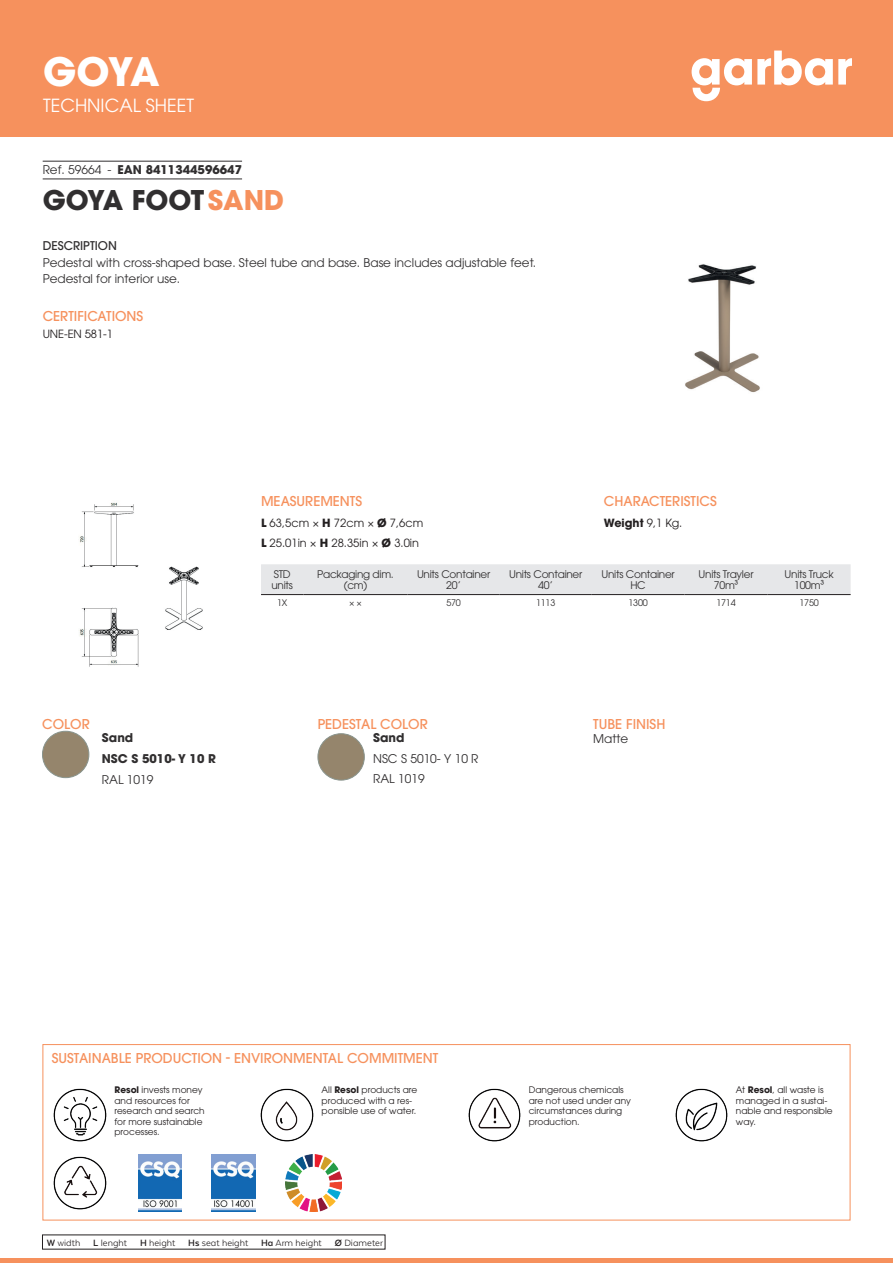
<style>
.page{position:relative;width:893px;height:1263px;background:#fff}
.page>*{position:absolute;margin:0;border:0;box-sizing:border-box;transform-origin:0 0}
.t1{font:700 39px "ITC Avant Garde Pro";color:#fff}
.t2{font:700 27px "ITC Avant Garde Pro";color:#312f30}
.t3{font:18px "ITC Avant Garde Pro";color:#fff}
.t4{font:500 13.5px "ITC Avant Garde Pro";color:#f6915d}
.t5{font:12px/16.5px "ITC Avant Garde Pro";color:#312f30}
.t6{font:700 12px/20.7px "ITC Avant Garde Pro";color:#312f30}
.t7{font:500 12px "ITC Avant Garde Pro";color:#312f30}
.t8{font:11.25px/20.4px "ITC Avant Garde Pro";color:#231f20}
.t9{font:700 11.25px "ITC Avant Garde Pro";color:#231f20}
.t10{font:10.5px/10.5px "ITC Avant Garde Pro";letter-spacing:-.025em;color:#312f30;text-align:center}
.t11{font:10.5px "Texta Alt";color:#231f20}
.t12{font:9px/10.5px "ITC Avant Garde Pro";color:#231f20}
.t13{font:9px "ITC Avant Garde Pro";letter-spacing:-.02em;color:#312f30}
.s1{font-weight:400}
.s2{color:#f6915d}
.s3{font-weight:700}
</style>
<div class="page">
<div style="left:0;top:0;width:893px;height:137px;background:#f6915d"></div>
<svg style="left:692px;top:51px;width:160px;height:50px"></svg>
<hr style="left:0;top:1259px;width:893px;height:4px;background:#f6915d">
<hr style="left:43px;top:161px;width:199px;height:1px;background:#312f30">
<hr style="left:43px;top:179px;width:199px;height:1px;background:#312f30">
<img style="left:685px;top:264px;width:75px;height:129px">
<div style="left:42px;top:731px;width:47px;height:47px;background:#95856c;border-radius:23px"></div>
<div style="left:42px;top:731px;width:47px;height:47px;border:1px solid #89948d;border-radius:50%"></div>
<div style="left:318px;top:734px;width:46px;height:46px;background:#95856c;border-radius:23px"></div>
<div style="left:318px;top:733px;width:46px;height:47px;border:1px solid #89948d;border-radius:50%"></div>
<img style="left:79px;top:502px;width:124px;height:165px">
<div style="left:261px;top:564px;width:590px;height:30px;background:#e6e7e9"></div>
<hr style="left:261px;top:594px;width:42px;height:1px;background:#231f20">
<hr style="left:303px;top:594px;width:105px;height:1px;background:#231f20">
<hr style="left:408px;top:594px;width:92px;height:1px;background:#231f20">
<hr style="left:500px;top:594px;width:92px;height:1px;background:#231f20">
<hr style="left:592px;top:594px;width:92px;height:1px;background:#231f20">
<hr style="left:684px;top:594px;width:84px;height:1px;background:#231f20">
<hr style="left:768px;top:594px;width:83px;height:1px;background:#231f20">
<img style="left:53px;top:1088px;width:54px;height:54px">
<img style="left:260px;top:1088px;width:54px;height:54px">
<img style="left:468px;top:1088px;width:53px;height:54px">
<img style="left:675px;top:1088px;width:53px;height:54px">
<img style="left:53px;top:1156px;width:54px;height:54px">
<img style="left:138px;top:1155px;width:44px;height:56px">
<img style="left:212px;top:1155px;width:43px;height:56px">
<img style="left:285px;top:1155px;width:57px;height:56px">
<div style="left:43px;top:1044px;width:807px;height:176px;border:1px solid #f6915d"></div>
<h1 class="t1" style="left:43px;top:46px;width:118px">GOYA</h1>
<h3 class="t3" style="left:43px;top:94px;width:153px">TECHNICAL SHEET</h3>
<h3 class="t6" style="left:43px;top:159px;width:201px"><span class="s1">Ref. 59664 -</span> EAN 8411344596647</h3>
<h2 class="t2" style="left:43px;top:182px;width:243px">GOYA FOOT<span class="s2">SAND</span></h2>
<h3 class="t7" style="left:43px;top:238px;width:76px">DESCRIPTION</h3>
<h3 class="t5" style="left:43px;top:254px;width:495px">Pedestal with cross-shaped base. Steel tube and base. Base includes adjustable feet.<br>Pedestal for interior use.</h3>
<h3 class="t4" style="left:43px;top:307px;width:102px">CERTIFICATIONS</h3>
<p class="t8" style="left:43px;top:324px;width:72px">UNE-EN 581-1</p>
<h3 class="t4" style="left:42px;top:715px;width:49px">COLOR</h3>
<h3 class="t6" style="left:102px;top:727px;width:116px">Sand<br>NSC S 5010- Y 10 R</h3>
<h3 class="t5" style="left:102px;top:771px;width:53px">RAL 1019</h3>
<h3 class="t4" style="left:261px;top:493px;width:103px">MEASUREMENTS</h3>
<p class="t8" style="left:261px;top:512px;width:164px"><span class="s3">L</span> 63,5cm × <span class="s3">H</span> 72cm × <span class="s3">Ø</span> 7,6cm<br><span class="s3">L</span> 25.01in × <span class="s3">H</span> 28.35in × <span class="s3">Ø</span> 3.0in</p>
<p class="t10" style="left:271px;top:569px;width:23px;text-align:left">STD units</p>
<p class="t10" style="left:317px;top:569px;width:78px">Packaging dim. (cm)</p>
<p class="t10" style="left:417px;top:569px;width:75px">Units Container<br>20’</p>
<p class="t10" style="left:509px;top:569px;width:75px">Units Container<br>40’</p>
<p class="t10" style="left:601px;top:569px;width:75px">Units Container<br>HC</p>
<p class="t10" style="left:699px;top:569px;width:56px">Units Trayler<br>70m³</p>
<p class="t10" style="left:785px;top:569px;width:51px">Units Truck<br>100m³</p>
<p class="t13" style="left:277px;top:597px;width:12px">1X</p>
<p class="t13" style="left:349px;top:597px;width:15px">× ×</p>
<p class="t13" style="left:446px;top:597px;width:16px">570</p>
<p class="t13" style="left:536px;top:597px;width:21px">1113</p>
<p class="t13" style="left:628px;top:597px;width:21px">1300</p>
<p class="t13" style="left:716px;top:597px;width:21px">1714</p>
<p class="t13" style="left:799px;top:597px;width:21px">1750</p>
<h3 class="t4" style="left:604px;top:493px;width:114px">CHARACTERISTICS</h3>
<p class="t9" style="left:604px;top:515px;width:80px">Weight <span class="s1">9,1 Kg.</span></p>
<h3 class="t4" style="left:318px;top:715px;width:111px">PEDESTAL COLOR</h3>
<h3 class="t6" style="left:373px;top:727px;width:33px">Sand</h3>
<h3 class="t5" style="left:373px;top:748px;width:107px;line-height:20.7px">NSC S 5010- Y 10 R<br>RAL 1019</h3>
<h3 class="t4" style="left:593px;top:715px;width:74px">TUBE FINISH</h3>
<h3 class="t5" style="left:593px;top:730px;width:37px">Matte</h3>
<h3 class="t4" style="left:52px;top:1050px;width:388px">SUSTAINABLE PRODUCTION - ENVIRONMENTAL COMMITMENT</h3>
<p class="t12" style="left:114px;top:1085px;width:92px"><span class="s3">Resol</span> invests money and resources for research and search for more sustainable processes.</p>
<p class="t12" style="left:322px;top:1085px;width:97px">All <span class="s3">Resol</span> products are produced with a res&shy;ponsible use of water.</p>
<p class="t12" style="left:529px;top:1085px;width:104px">Dangerous chemicals are not used under any circumstances during production.</p>
<p class="t12" style="left:736px;top:1085px;width:98px">At <span class="s3">Resol</span>, all waste is managed in a sustai&shy;nable and responsible way.</p>
<p class="t11" style="left:47px;top:1237px;width:338px"><span class="s3">W</span> width <span class="s3">L</span> lenght <span class="s3">H</span> height <span class="s3">Hs</span> seat height <span class="s3">Ha</span> Arm height <span class="s3">Ø</span> Diameter</p>
</div>
